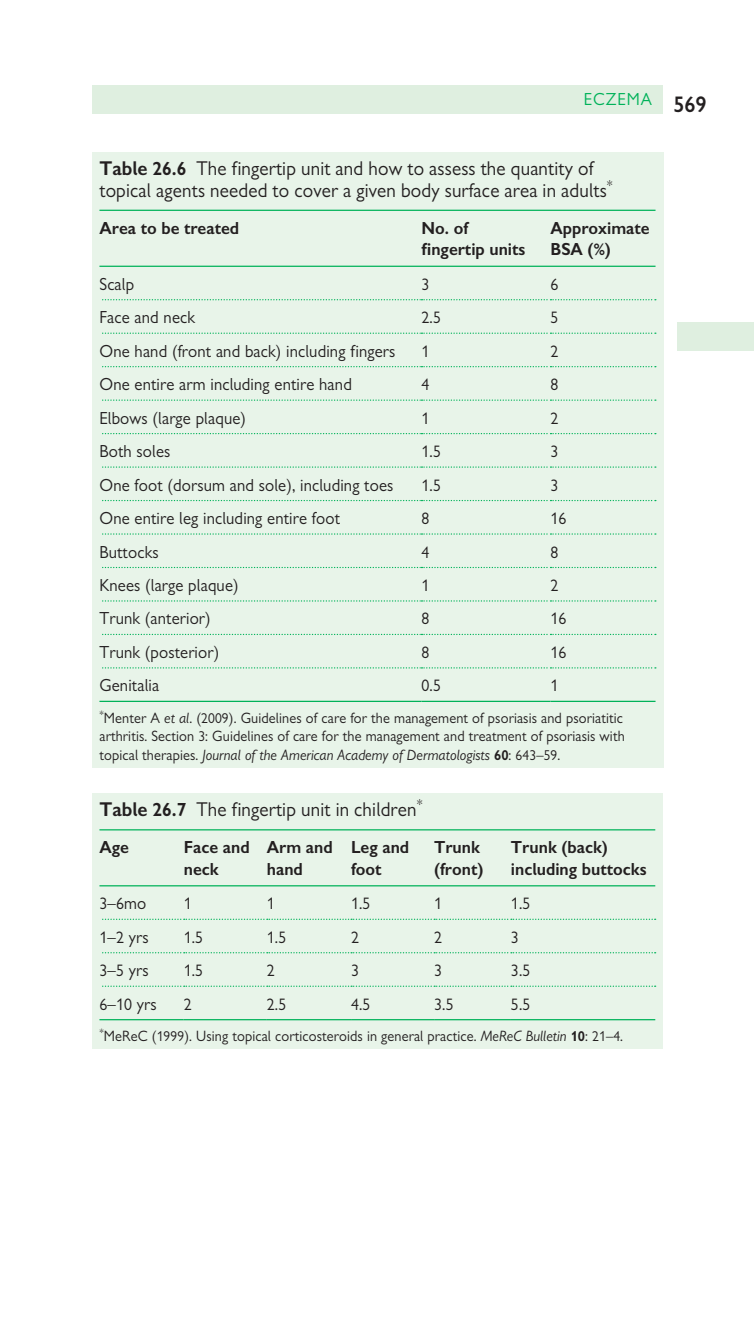
<style>
.page{position:relative;width:754px;height:1343px;background:#fff}
.page>*{position:absolute;margin:0;border:0;box-sizing:border-box;transform-origin:0 0}
.t1{font:500 23.75px "Gill Handbook";color:#231f20}
.t2{font:20px/21.2px "Gill Handbook";color:#231f20}
.t3{font:17.5px "Gill Handbook";color:#231f20}
.t4{font:600 17.5px/21.2px "Gill Handbook";color:#231f20}
.t5{font:17.5px "Gill Handbook";letter-spacing:.05em;color:#00b259}
.t6{font:15px/18.5px "Gill Handbook";color:#231f20;text-align:justify}
.s1{font-weight:600}
.s2{font-style:italic}
</style>
<div class="page">
<div style="left:676px;top:322px;width:78px;height:28px;background:#dfefe0"></div>
<div style="left:92px;top:85px;width:570px;height:28px;background:#dfefe0"></div>
<div style="left:92px;top:152px;width:571px;height:615px;background:#e8f4e9"></div>
<hr style="left:99px;top:210px;width:556px;height:1px;background:#00b259">
<hr style="left:99px;top:266px;width:556px;height:1px;background:#00b259">
<svg style="left:103px;top:299px;width:552px;height:1px"></svg>
<svg style="left:103px;top:332px;width:552px;height:2px"></svg>
<svg style="left:103px;top:366px;width:552px;height:1px"></svg>
<svg style="left:103px;top:399px;width:552px;height:2px"></svg>
<svg style="left:103px;top:433px;width:552px;height:1px"></svg>
<svg style="left:103px;top:466px;width:552px;height:2px"></svg>
<svg style="left:103px;top:500px;width:552px;height:1px"></svg>
<svg style="left:103px;top:533px;width:552px;height:1px"></svg>
<svg style="left:103px;top:567px;width:552px;height:1px"></svg>
<svg style="left:103px;top:600px;width:552px;height:1px"></svg>
<svg style="left:103px;top:634px;width:552px;height:1px"></svg>
<hr style="left:99px;top:700px;width:322px;height:2px;background:#00b259">
<hr style="left:421px;top:700px;width:129px;height:2px;background:#00b259">
<hr style="left:550px;top:700px;width:105px;height:2px;background:#00b259">
<div style="left:92px;top:793px;width:570px;height:255px;background:#e8f4e9"></div>
<hr style="left:99px;top:829px;width:556px;height:1px;background:#00b259">
<hr style="left:99px;top:885px;width:556px;height:1px;background:#00b259">
<svg style="left:103px;top:918px;width:552px;height:2px"></svg>
<svg style="left:103px;top:952px;width:552px;height:1px"></svg>
<hr style="left:99px;top:1019px;width:85px;height:1px;background:#00b259">
<hr style="left:184px;top:1019px;width:83px;height:1px;background:#00b259">
<hr style="left:267px;top:1019px;width:84px;height:1px;background:#00b259">
<hr style="left:351px;top:1019px;width:83px;height:1px;background:#00b259">
<hr style="left:434px;top:1019px;width:77px;height:1px;background:#00b259">
<svg style="left:103px;top:985px;width:552px;height:1px"></svg>
<hr style="left:511px;top:1019px;width:144px;height:1px;background:#00b259">
<svg style="left:102px;top:658px;width:562px;height:31px"></svg>
<p class="t5" style="left:584px;top:93px;width:70px">ECZEMA</p>
<p class="t2" style="left:99px;top:160px;width:515px"><span class="s1">Table 26.6</span> The fingertip unit and how to assess the quantity of topical agents needed to cover a given body surface area in adults<sup>*</sup></p>
<p class="t4" style="left:99px;top:219px;width:141px">Area to be treated</p>
<p class="t4" style="left:421px;top:219px;width:105px">No. of fingertip units</p>
<p class="t4" style="left:550px;top:219px;width:101px">Approximate<br>BSA ( % )</p>
<p class="t3" style="left:99px;top:277px;width:36px">Scalp</p>
<p class="t3" style="left:421px;top:277px;width:10px">3</p>
<p class="t3" style="left:550px;top:277px;width:10px">6</p>
<p class="t3" style="left:99px;top:311px;width:97px">Face and neck</p>
<p class="t3" style="left:421px;top:311px;width:21px">2.5</p>
<p class="t3" style="left:550px;top:311px;width:10px">5</p>
<p class="t3" style="left:99px;top:344px;width:297px">One hand (front and back) including fingers</p>
<p class="t3" style="left:421px;top:344px;width:10px">1</p>
<p class="t3" style="left:550px;top:344px;width:10px">2</p>
<p class="t3" style="left:99px;top:377px;width:254px">One entire arm including entire hand</p>
<p class="t3" style="left:421px;top:377px;width:10px">4</p>
<p class="t3" style="left:550px;top:377px;width:10px">8</p>
<p class="t3" style="left:99px;top:411px;width:148px">Elbows (large plaque)</p>
<p class="t3" style="left:421px;top:411px;width:10px">1</p>
<p class="t3" style="left:550px;top:411px;width:10px">2</p>
<p class="t3" style="left:99px;top:444px;width:72px">Both soles</p>
<p class="t3" style="left:421px;top:444px;width:21px">1.5</p>
<p class="t3" style="left:550px;top:444px;width:10px">3</p>
<p class="t3" style="left:99px;top:478px;width:295px">One foot (dorsum and sole), including toes</p>
<p class="t3" style="left:421px;top:478px;width:21px">1.5</p>
<p class="t3" style="left:550px;top:478px;width:10px">3</p>
<p class="t3" style="left:99px;top:511px;width:242px">One entire leg including entire foot</p>
<p class="t3" style="left:421px;top:511px;width:10px">8</p>
<p class="t3" style="left:550px;top:511px;width:18px">16</p>
<p class="t3" style="left:99px;top:545px;width:61px">Buttocks</p>
<p class="t3" style="left:421px;top:545px;width:10px">4</p>
<p class="t3" style="left:550px;top:545px;width:10px">8</p>
<p class="t3" style="left:99px;top:578px;width:141px">Knees (large plaque)</p>
<p class="t3" style="left:421px;top:578px;width:10px">1</p>
<p class="t3" style="left:550px;top:578px;width:10px">2</p>
<p class="t3" style="left:99px;top:612px;width:113px">Trunk (anterior)</p>
<p class="t3" style="left:421px;top:612px;width:10px">8</p>
<p class="t3" style="left:550px;top:612px;width:18px">16</p>
<p class="t3" style="left:99px;top:645px;width:121px">Trunk (posterior)</p>
<p class="t3" style="left:421px;top:645px;width:10px">8</p>
<p class="t3" style="left:550px;top:645px;width:18px">16</p>
<p class="t3" style="left:99px;top:679px;width:61px">Genitalia</p>
<p class="t3" style="left:421px;top:679px;width:21px">0.5</p>
<p class="t3" style="left:550px;top:679px;width:10px">1</p>
<p class="t6" style="left:99px;top:710px;width:527px"><sup>*</sup>Menter A <span class="s2">et al</span>. (2009). Guidelines of care for the management of psoriasis and psoriatitic arthritis. Section 3: Guidelines of care for the management and treatment of psoriasis with topical therapies. <span class="s2">Journal of the American Academy of Dermatologists</span> <span class="s1">60</span>: 643–59.</p>
<p class="t2" style="left:99px;top:800px;width:325px"><span class="s1">Table 26.7</span> The fingertip unit in children<sup>*</sup></p>
<p class="t4" style="left:99px;top:838px;width:31px">Age</p>
<p class="t4" style="left:184px;top:838px;width:67px">Face and neck</p>
<p class="t4" style="left:267px;top:838px;width:67px">Arm and hand</p>
<p class="t4" style="left:351px;top:838px;width:60px">Leg and foot</p>
<p class="t4" style="left:434px;top:838px;width:51px">Trunk (front)</p>
<p class="t4" style="left:511px;top:838px;width:137px">Trunk (back) including buttocks</p>
<p class="t3" style="left:99px;top:896px;width:48px">3–6mo</p>
<p class="t3" style="left:184px;top:896px;width:10px">1</p>
<p class="t3" style="left:267px;top:896px;width:10px">1</p>
<p class="t3" style="left:351px;top:896px;width:21px">1.5</p>
<p class="t3" style="left:434px;top:896px;width:10px">1</p>
<p class="t3" style="left:511px;top:896px;width:21px">1.5</p>
<p class="t3" style="left:99px;top:930px;width:51px">1–2 yrs</p>
<p class="t3" style="left:184px;top:930px;width:21px">1.5</p>
<p class="t3" style="left:267px;top:930px;width:21px">1.5</p>
<p class="t3" style="left:351px;top:930px;width:10px">2</p>
<p class="t3" style="left:434px;top:930px;width:10px">2</p>
<p class="t3" style="left:511px;top:930px;width:10px">3</p>
<p class="t3" style="left:99px;top:963px;width:51px">3–5 yrs</p>
<p class="t3" style="left:184px;top:963px;width:21px">1.5</p>
<p class="t3" style="left:267px;top:963px;width:10px">2</p>
<p class="t3" style="left:351px;top:963px;width:10px">3</p>
<p class="t3" style="left:434px;top:963px;width:10px">3</p>
<p class="t3" style="left:511px;top:963px;width:21px">3.5</p>
<p class="t3" style="left:99px;top:997px;width:59px">6–10 yrs</p>
<p class="t3" style="left:184px;top:997px;width:10px">2</p>
<p class="t3" style="left:267px;top:997px;width:21px">2.5</p>
<p class="t3" style="left:351px;top:997px;width:21px">4.5</p>
<p class="t3" style="left:434px;top:997px;width:21px">3.5</p>
<p class="t3" style="left:511px;top:997px;width:21px">5.5</p>
<p class="t6" style="left:99px;top:1028px;width:525px"><sup>*</sup>MeReC (1999). Using topical corticosteroids in general practice. <span class="s2">MeReC Bulletin</span> <span class="s1">10</span>: 21–4.</p>
<h1 class="t1" style="left:673px;top:91px;width:35px">569</h1>
</div>
